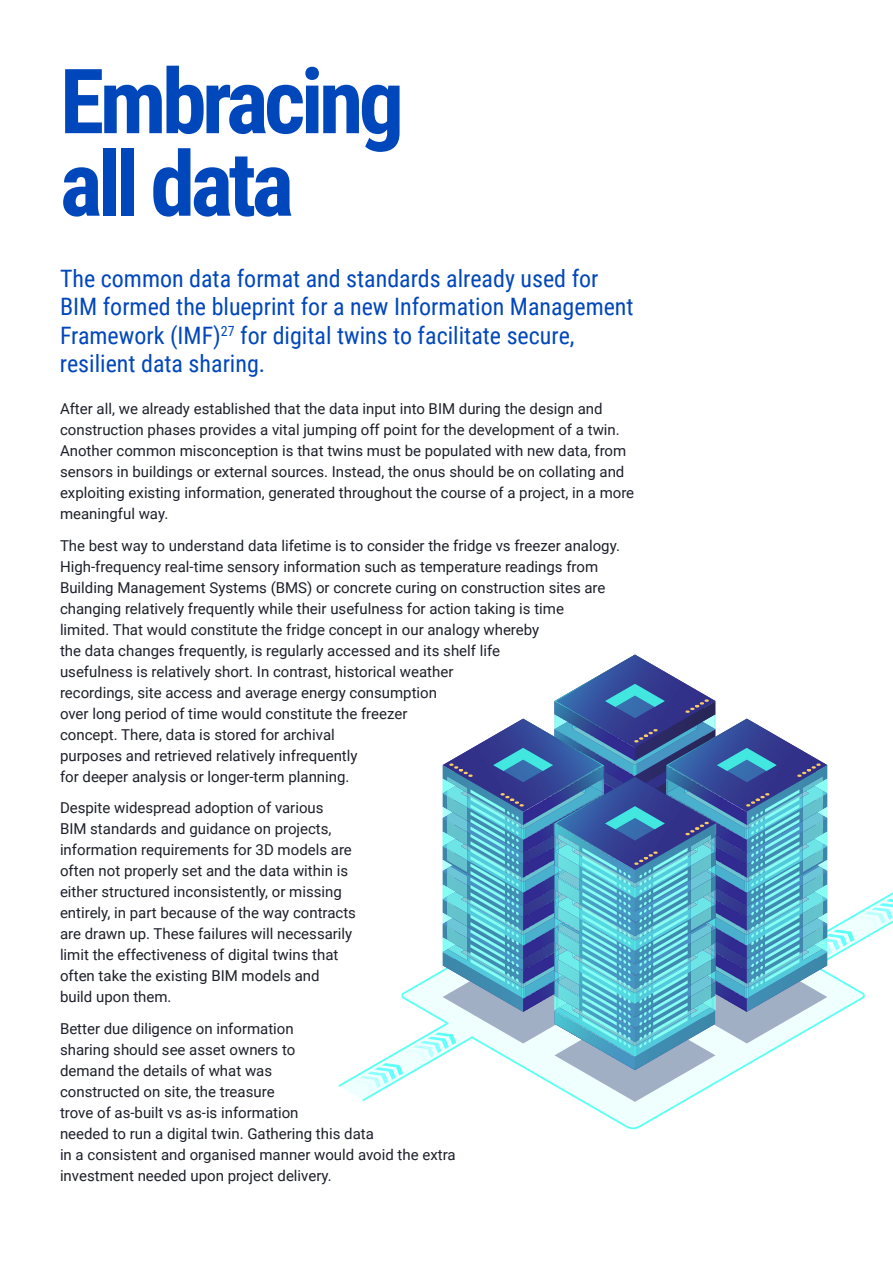
<style>
.page{position:relative;width:893px;height:1263px;background:#fff}
.page>*{position:absolute;margin:0;border:0;box-sizing:border-box;transform-origin:0 0}
.t1{font:700 90px/82.5px "Roboto Condensed";letter-spacing:-.05em;color:#0047bb}
.t2{font:24px/28.5px "Roboto Condensed";color:#0047bb}
.t3{font:15px/21px "Roboto";color:#1d1f2a}
</style>
<div class="page">
<svg style="left:582px;top:1102px;width:102px;height:27px;fill:#eefffe"></svg>
<svg style="left:338px;top:654px;width:555px;height:448px"></svg>
<h1 class="t1" style="left:60px;top:57px;width:346px">Embracing all data</h1>
<h2 class="t2" style="left:60px;top:263px;width:575px">The common data format and standards already used for BIM formed the blueprint for a new Information Management Framework (IMF)<sup>27</sup> for digital twins to facilitate secure, resilient data sharing.</h2>
<p class="t3" style="left:60px;top:398px;width:576px">After all, we already established that the data input into BIM during the design and construction phases provides a vital jumping off point for the development of a twin.<br>Another common misconception is that twins must be populated with new data, from sensors in buildings or external sources. Instead, the onus should be on collating and exploiting existing information, generated throughout the course of a project, in a more meaningful way.</p>
<p class="t3" style="left:60px;top:534px;width:561px">The best way to understand data lifetime is to consider the fridge vs freezer analogy.<br>High-frequency real-time sensory information such as temperature readings from Building Management Systems (BMS) or concrete curing on construction sites are changing relatively frequently while their usefulness for action taking is time<br>limited. That would constitute the fridge concept in our analogy whereby<br>the data changes frequently, is regularly accessed and its shelf life<br>usefulness is relatively short. In contrast, historical weather<br>recordings, site access and average energy consumption<br>over long period of time would constitute the freezer<br>concept. There, data is stored for archival<br>purposes and retrieved relatively infrequently<br>for deeper analysis or longer-term planning.</p>
<p class="t3" style="left:60px;top:797px;width:297px">Despite widespread adoption of various<br>BIM standards and guidance on projects, information requirements for 3D models are often not properly set and the data within is either structured inconsistently, or missing entirely, in part because of the way contracts are drawn up. These failures will necessarily limit the effectiveness of digital twins that often take the existing BIM models and<br>build upon them.</p>
<p class="t3" style="left:60px;top:1017px;width:397px">Better due diligence on information<br>sharing should see asset owners to<br>demand the details of what was<br>constructed on site, the treasure<br>trove of as-built vs as-is information<br>needed to run a digital twin. Gathering this data<br>in a consistent and organised manner would avoid the extra investment needed upon project delivery.</p>
</div>
